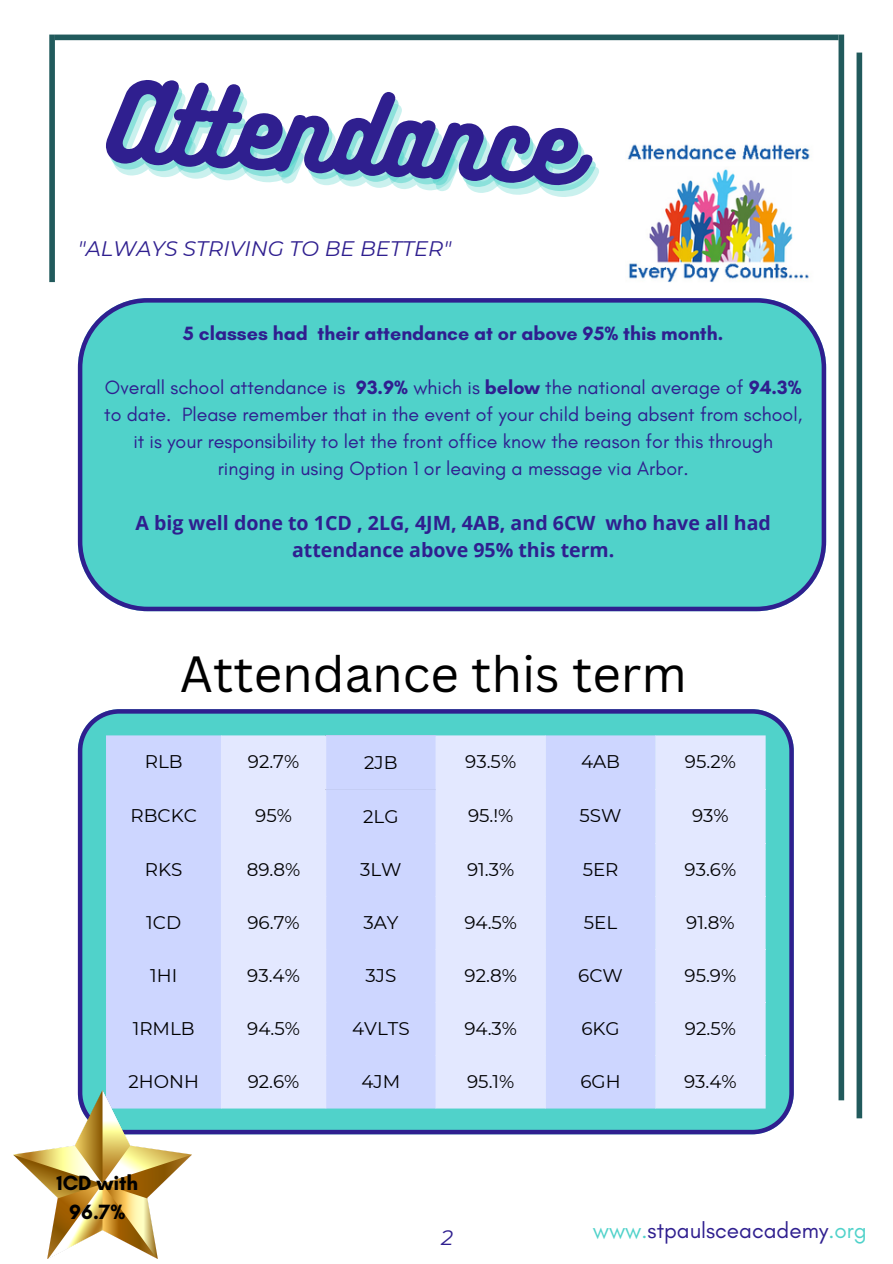
<style>
.page{position:relative;width:893px;height:1264px;background:#fff}
.page>*{position:absolute;margin:0;border:0;box-sizing:border-box;transform-origin:0 0}
.t1{font:97.5px "Bukhari Script";color:#2f1f8f}
.t2{font:49.5px "Canva Sans";color:#000}
.t3{font:22.5px "Glacial Indifference";color:#2f1f8f}
.t4{font:italic 21px "Montserrat";color:#2f1f8f}
.t5{font:700 21px/29.2px "Glacial Indifference";color:#000;text-align:center}
.t6{font:19.65px/27px "Glacial Indifference";color:#2f1f8f;text-align:center}
.t7{font:700 19.65px/27px "Open Sans";color:#2f1f8f;text-align:center}
.t8{font:700 19.65px "Glacial Indifference";color:#2f1f8f}
.t9{font:18.3px "Montserrat";color:#000}
.s1{font-weight:700}
.s2{color:#50d2ca}
</style>
<div class="page">
<div style="left:55px;top:35px;width:783px;height:5px;background:#215a5c"></div>
<div style="left:49px;top:35px;width:6px;height:247px;background:#215a5c"></div>
<div style="left:856px;top:53px;width:6px;height:1065px;background:#215a5c"></div>
<div style="left:78px;top:298px;width:748px;height:313px;background:#50d2ca"></div>
<svg style="left:78px;top:709px;width:715px;height:425px;background:#4fb6c2"></svg>
<div style="left:838px;top:35px;width:6px;height:1065px;background:#215a5c"></div>
<div style="left:106px;top:735px;width:115px;height:373px;background:#cdd6ff"></div>
<svg style="left:221px;top:735px;width:544px;height:373px;background:#dae0fe"></svg>
<hr style="left:326px;top:735px;width:110px;height:1px;background:#cdd6ff">
<hr style="left:326px;top:789px;width:110px;height:1px;background:#cdd6ff">
<img style="left:13px;top:1090px;width:178px;height:168px">
<img style="left:627px;top:144px;width:183px;height:138px">
<h5 class="t1" style="left:113px;top:58px;width:470px;rotate:3deg">Attendance</h5>
<p class="t4" style="left:78px;top:236px;width:375px">"ALWAYS STRIVING TO BE BETTER"</p>
<p class="t8" style="left:183px;top:321px;width:541px">5 classes had their attendance at or above 95% this month.</p>
<p class="t6" style="left:104px;top:373px;width:699px">Overall school attendance is <span class="s1">93.9%</span> which is <span class="s1">below</span> the national average of <span class="s1">94.3% </span>to date. Please remember that in the event of your child being absent from school, it is your responsibility to let the front office know the reason for this through ringing in using Option 1 or leaving a message via Arbor.</p>
<p class="t7" style="left:135px;top:509px;width:637px">A big well done to 1CD , 2LG, 4JM, 4AB, and 6CW who have all had attendance above 95% this term.</p>
<p class="t2" style="left:180px;top:639px;width:508px">Attendance this term</p>
<h1 class="t9" style="left:145px;top:750px;width:39px">RLB</h1>
<p class="t9" style="left:248px;top:750px;width:53px">92.7%</p>
<h3 class="t9" style="left:364px;top:751px;width:35px">2JB</h3>
<h6 class="t9" style="left:465px;top:750px;width:52px">93.5%</h6>
<p class="t9" style="left:581px;top:750px;width:41px">4AB</p>
<h6 class="t9" style="left:685px;top:750px;width:52px">95.2%</h6>
<h2 class="t9" style="left:130px;top:804px;width:68px">RBCKC</h2>
<p class="t9" style="left:255px;top:804px;width:38px">95%</p>
<p class="t9" style="left:363px;top:805px;width:37px">2LG</p>
<p class="t9" style="left:468px;top:804px;width:47px">95.!%</p>
<p class="t9" style="left:579px;top:804px;width:43px">5SW</p>
<p class="t9" style="left:692px;top:804px;width:38px">93%</p>
<p class="t9" style="left:145px;top:858px;width:39px">RKS</p>
<p class="t9" style="left:247px;top:858px;width:55px">89.8%</p>
<p class="t9" style="left:360px;top:858px;width:43px">3LW</p>
<p class="t9" style="left:467px;top:858px;width:49px">91.3%</p>
<p class="t9" style="left:582px;top:858px;width:37px">5ER</p>
<p class="t9" style="left:684px;top:858px;width:53px">93.6%</p>
<p class="t9" style="left:146px;top:911px;width:36px">1CD</p>
<p class="t9" style="left:247px;top:911px;width:54px">96.7%</p>
<p class="t9" style="left:363px;top:911px;width:37px">3AY</p>
<p class="t9" style="left:464px;top:911px;width:54px">94.5%</p>
<p class="t9" style="left:584px;top:911px;width:35px">5EL</p>
<p class="t9" style="left:686px;top:911px;width:50px">91.8%</p>
<p class="t9" style="left:150px;top:964px;width:29px">1HI</p>
<p class="t9" style="left:247px;top:964px;width:54px">93.4%</p>
<p class="t9" style="left:365px;top:964px;width:32px">3JS</p>
<p class="t9" style="left:464px;top:964px;width:54px">92.8%</p>
<p class="t9" style="left:578px;top:964px;width:46px">6CW</p>
<p class="t9" style="left:684px;top:964px;width:53px">95.9%</p>
<p class="t9" style="left:133px;top:1017px;width:63px">1RMLB</p>
<p class="t9" style="left:247px;top:1017px;width:54px">94.5%</p>
<p class="t9" style="left:352px;top:1017px;width:59px">4VLTS</p>
<p class="t9" style="left:464px;top:1017px;width:54px">94.3%</p>
<p class="t9" style="left:581px;top:1017px;width:40px">6KG</p>
<p class="t9" style="left:685px;top:1017px;width:52px">92.5%</p>
<p class="t9" style="left:128px;top:1070px;width:72px">2HONH</p>
<p class="t9" style="left:248px;top:1070px;width:53px">92.6%</p>
<p class="t9" style="left:361px;top:1070px;width:40px">4JM</p>
<p class="t9" style="left:467px;top:1070px;width:49px">95.1%</p>
<p class="t9" style="left:580px;top:1070px;width:42px">6GH</p>
<p class="t9" style="left:684px;top:1070px;width:54px">93.4%</p>
<p class="t5" style="left:56px;top:1167px;width:83px">1CD with<br>96.7%</p>
<h4 class="t4" style="left:441px;top:1225px;width:13px">2</h4>
<p class="t3" style="left:592px;top:1216px;width:275px"><span class="s2">www.</span>stpaulsceacademy<span class="s2">.org</span></p>
</div>
